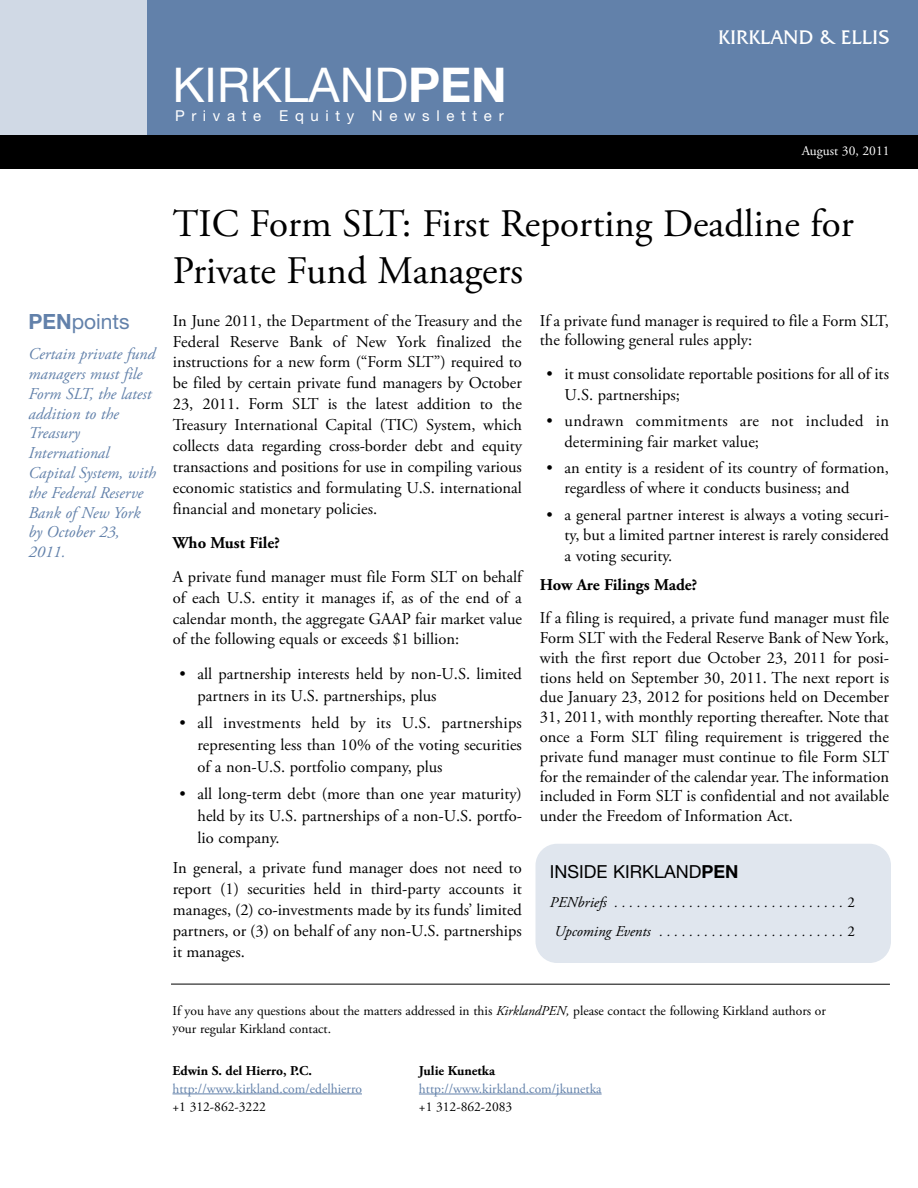
<style>
.page{position:relative;width:918px;height:1188px;background:#fff}
.page>*{position:absolute;margin:0;border:0;box-sizing:border-box;transform-origin:0 0}
.t1{font:48px "Helvetica Neue LT Std";color:#fff}
.t2{font:39px/46.8px "Adobe Garamond Pro";color:#000}
.t3{font:21px "Helvetica Neue LT Std";color:#6281aa}
.t4{font:20.25px "Friz Quadrata IT Cby BT";color:#fff}
.t5{font:18px "Helvetica Neue LT Std";color:#000}
.t6{font:16.5px/20.9px "Adobe Garamond Pro";color:#000;text-align:justify}
.t7{font:italic 16.5px/19.8px "Adobe Garamond Pro";color:#6281aa}
.t8{font:16.5px/20.7px "Adobe Garamond Pro";letter-spacing:.02em;color:#000}
.t9{font:700 16.5px "Adobe Garamond Pro";color:#000}
.t10{font:italic 15px/28.8px "Adobe Garamond Pro";color:#000;text-align:center}
.t11{font:15px "Helvetica Neue LT Std";letter-spacing:.445em;color:#fff}
.t12{font:13.5px/18px "Adobe Garamond Pro";color:#000}
.t13{font:13.5px "Adobe Garamond Pro";color:#6281aa}
.t14{font:700 13.5px "Adobe Garamond Pro";color:#000}
.t15{font:13.5px "Adobe Garamond Pro";color:#fff}
.s1{font-weight:700}
.s2{font-style:normal}
.s3{font-style:italic}
</style>
<div class="page">
<div style="left:119px;top:0;width:799px;height:135px;background:#6281aa"></div>
<div style="left:0;top:0;width:146px;height:135px;background:#d0d9e5"></div>
<div style="left:0;top:135px;width:918px;height:34px;background:#000"></div>
<div style="left:536px;top:844px;width:355px;height:119px;background:#e0e6ee;border-radius:22px"></div>
<hr style="left:171px;top:984px;width:719px;height:1px;background:#000">
<hr style="left:173px;top:1094px;width:189px;height:1px;background:#6281aa">
<hr style="left:419px;top:1094px;width:183px;height:1px;background:#6281aa">
<h1 class="t1" style="left:173px;top:67px;width:336px">KIRKLAND<span class="s1">PEN</span></h1>
<p class="t11" style="left:175px;top:110px;width:330px">Private Equity Newsletter</p>
<p class="t4" style="left:718px;top:25px;width:173px">KIRKLAND &amp; ELLIS</p>
<p class="t15" style="left:802px;top:145px;width:89px">August 30, 2011</p>
<p class="t3" style="left:28px;top:314px;width:103px"><span class="s1">PEN</span>points</p>
<p class="t7" style="left:28px;top:346px;width:129px">Certain private fund managers must file<br>Form SLT, the latest addition to the<br>Treasury<br>International<br>Capital System, with the Federal Reserve<br>Bank of New York by October 23,<br>2011.</p>
<h2 class="t2" style="left:173px;top:204px;width:682px">TIC Form SLT: First Reporting Deadline for<br>Private Fund Managers</h2>
<p class="t6" style="left:173px;top:311px;width:351px">In June 2011, the Department of the Treasury and the Federal Reserve Bank of New York finalized the instructions for a new form (“Form SLT”) required to be filed by certain private fund managers by October 23, 2011. Form SLT is the latest addition to the Treasury International Capital (TIC) System, which collects data regarding cross-border debt and equity transactions and positions for use in compiling various economic statistics and formulating U.S. international financial and monetary policies.</p>
<p class="t9" style="left:173px;top:536px;width:109px">Who Must File?</p>
<p class="t6" style="left:173px;top:567px;width:351px">A private fund manager must file Form SLT on behalf of each U.S. entity it manages if, as of the end of a calendar month, the aggregate GAAP fair market value of the following equals or exceeds $1 billion:</p>
<p class="t6" style="left:198px;top:665px;width:326px;line-height:21.8px;text-indent:-18px">• all partnership interests held by non-U.S. limited partners in its U.S. partnerships, plus</p>
<p class="t6" style="left:198px;top:714px;width:326px;line-height:21.8px;text-indent:-18px">• all investments held by its U.S. partnerships representing less than 10% of the voting securities of a non-U.S. portfolio company, plus</p>
<p class="t6" style="left:198px;top:784px;width:326px;line-height:21.8px;text-indent:-18px">• all long-term debt (more than one year maturity) held by its U.S. partnerships of a non-U.S. portfo&shy;lio company.</p>
<p class="t6" style="left:173px;top:859px;width:351px">In general, a private fund manager does not need to report (1) securities held in third-party accounts it manages, (2) co-investments made by its funds’ limited partners, or (3) on behalf of any non-U.S. partnerships it manages.</p>
<p class="t6" style="left:540px;top:312px;width:351px;line-height:19.8px">If a private fund manager is required to file a Form SLT, the following general rules apply:</p>
<p class="t6" style="left:565px;top:365px;width:326px;text-indent:-18px">• it must consolidate reportable positions for all of its<br>U.S. partnerships;</p>
<p class="t8" style="left:565px;top:412px;width:326px;text-indent:-18px">• undrawn commitments are not included in determining fair market value;</p>
<p class="t6" style="left:565px;top:459px;width:326px;text-indent:-18px">• an entity is a resident of its country of formation, regardless of where it conducts business; and</p>
<p class="t6" style="left:565px;top:505px;width:326px;text-indent:-18px">• a general partner interest is always a voting securi&shy;ty, but a limited partner interest is rarely considered a voting security.</p>
<p class="t9" style="left:540px;top:579px;width:159px">How Are Filings Made?</p>
<p class="t6" style="left:540px;top:610px;width:351px;line-height:19.8px">If a filing is required, a private fund manager must file Form SLT with the Federal Reserve Bank of New York, with the first report due October 23, 2011 for posi&shy;tions held on September 30, 2011. The next report is due January 23, 2012 for positions held on December 31, 2011, with monthly reporting thereafter. Note that once a Form SLT filing requirement is triggered the private fund manager must continue to file Form SLT for the remainder of the calendar year. The information included in Form SLT is confidential and not available under the Freedom of Information Act.</p>
<p class="t5" style="left:550px;top:865px;width:190px">INSIDE KIRKLAND<span class="s1">PEN</span></p>
<p class="t10" style="left:550px;top:889px;width:307px">PENbriefs . . . . . . . . . . . . . . . . . . . . . . . . . . . . . . . <span class="s2">2<br></span>Upcoming Events . . . . . . . . . . . . . . . . . . . . . . . . . <span class="s2">2</span></p>
<p class="t12" style="left:173px;top:1002px;width:655px">If you have any questions about the matters addressed in this <span class="s3">KirklandPEN,</span> please contact the following Kirkland authors or your regular Kirkland contact.</p>
<p class="t14" style="left:173px;top:1065px;width:141px">Edwin S. del Hierro, P.C.</p>
<p class="t13" style="left:173px;top:1083px;width:191px">http://www.kirkland.com/edelhierro</p>
<p class="t12" style="left:173px;top:1098px;width:95px">+1 312-862-3222</p>
<p class="t14" style="left:419px;top:1065px;width:78px">Julie Kunetka</p>
<p class="t13" style="left:419px;top:1083px;width:184px">http://www.kirkland.com/jkunetka</p>
<p class="t12" style="left:419px;top:1099px;width:95px">+1 312-862-2083</p>
</div>
